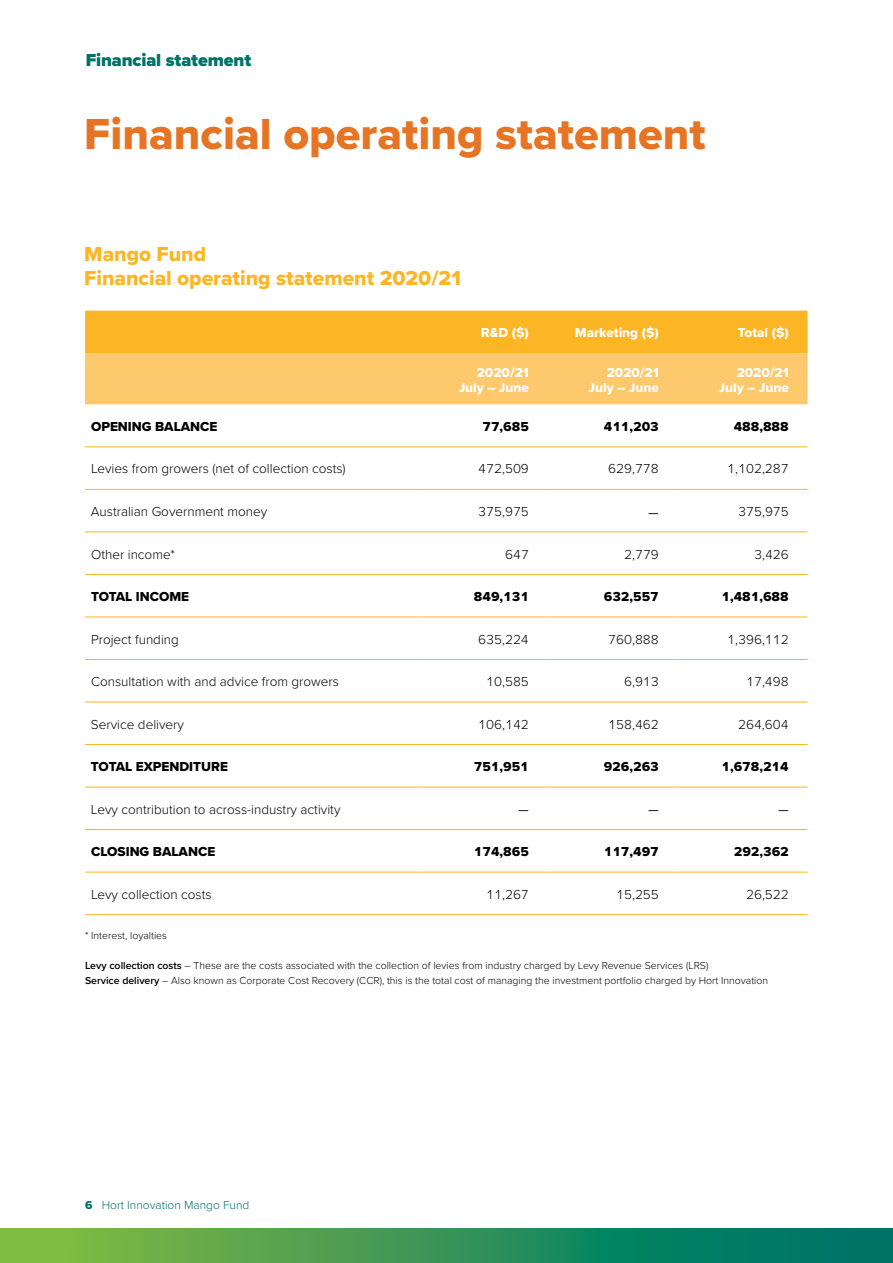
<style>
.page{position:relative;width:893px;height:1263px;background:#fff}
.page>*{position:absolute;margin:0;border:0;box-sizing:border-box;transform-origin:0 0}
.t1{font:45px "Proxima Nova Extrabld";color:#e67425}
.t2{font:21px/24px "Proxima Nova Extrabld";color:#fcb525}
.t3{font:900 18px "Proxima Nova";letter-spacing:-.005em;color:#007367}
.t4{font:300 18px "Proxima Nova";color:#000}
.t5{font:300 13.5px "Proxima Nova";color:#000}
.t6{font:13.5px "Proxima Nova Extrabld";color:#000}
.t7{font:13.5px/15px "Proxima Nova Extrabld";color:#fff;text-align:right}
.t8{font:300 12px "Proxima Nova";color:#007367}
.t9{font:300 10.5px/15px "Proxima Nova";color:#000}
.s1{font-weight:600}
.s2{font-family:"Proxima Nova Extrabld";font-weight:400}
</style>
<div class="page">
<svg style="left:0;top:1229px;width:893px;height:34px;background:#369556"></svg>
<svg style="left:85px;top:311px;width:723px;height:93px;background:#fdc04c"></svg>
<hr style="left:85px;top:446px;width:333px;height:1px;background:#fcb525">
<hr style="left:418px;top:446px;width:130px;height:1px;background:#fcb525">
<hr style="left:548px;top:446px;width:130px;height:1px;background:#fcb525">
<hr style="left:678px;top:446px;width:130px;height:1px;background:#fcb525">
<hr style="left:85px;top:489px;width:333px;height:1px;background:#fcb525">
<hr style="left:418px;top:489px;width:130px;height:1px;background:#fcb525">
<hr style="left:548px;top:489px;width:130px;height:1px;background:#fcb525">
<hr style="left:678px;top:489px;width:130px;height:1px;background:#fcb525">
<hr style="left:85px;top:531px;width:333px;height:1px;background:#fcb525">
<hr style="left:418px;top:531px;width:130px;height:1px;background:#fcb525">
<hr style="left:548px;top:531px;width:130px;height:1px;background:#fcb525">
<hr style="left:678px;top:531px;width:130px;height:1px;background:#fcb525">
<hr style="left:85px;top:574px;width:333px;height:1px;background:#fcb525">
<hr style="left:418px;top:574px;width:130px;height:1px;background:#fcb525">
<hr style="left:548px;top:574px;width:130px;height:1px;background:#fcb525">
<hr style="left:678px;top:574px;width:130px;height:1px;background:#fcb525">
<hr style="left:85px;top:617px;width:333px;height:1px;background:#fcb525">
<hr style="left:418px;top:617px;width:130px;height:1px;background:#fcb525">
<hr style="left:548px;top:617px;width:130px;height:1px;background:#fcb525">
<hr style="left:678px;top:617px;width:130px;height:1px;background:#fcb525">
<hr style="left:85px;top:659px;width:333px;height:1px;background:#fcb525">
<hr style="left:418px;top:659px;width:130px;height:1px;background:#fcb525">
<hr style="left:548px;top:659px;width:130px;height:1px;background:#fcb525">
<hr style="left:678px;top:659px;width:130px;height:1px;background:#fcb525">
<hr style="left:85px;top:702px;width:333px;height:1px;background:#fcb525">
<hr style="left:418px;top:702px;width:130px;height:1px;background:#fcb525">
<hr style="left:548px;top:702px;width:130px;height:1px;background:#fcb525">
<hr style="left:678px;top:702px;width:130px;height:1px;background:#fcb525">
<hr style="left:85px;top:744px;width:333px;height:1px;background:#fcb525">
<hr style="left:418px;top:744px;width:130px;height:1px;background:#fcb525">
<hr style="left:548px;top:744px;width:130px;height:1px;background:#fcb525">
<hr style="left:678px;top:744px;width:130px;height:1px;background:#fcb525">
<hr style="left:85px;top:787px;width:333px;height:1px;background:#fcb525">
<hr style="left:418px;top:787px;width:130px;height:1px;background:#fcb525">
<hr style="left:548px;top:787px;width:130px;height:1px;background:#fcb525">
<hr style="left:678px;top:787px;width:130px;height:1px;background:#fcb525">
<hr style="left:85px;top:829px;width:333px;height:1px;background:#fcb525">
<hr style="left:418px;top:829px;width:130px;height:1px;background:#fcb525">
<hr style="left:548px;top:829px;width:130px;height:1px;background:#fcb525">
<hr style="left:678px;top:829px;width:130px;height:1px;background:#fcb525">
<hr style="left:85px;top:872px;width:333px;height:1px;background:#fcb525">
<hr style="left:418px;top:872px;width:130px;height:1px;background:#fcb525">
<hr style="left:548px;top:872px;width:130px;height:1px;background:#fcb525">
<hr style="left:678px;top:872px;width:130px;height:1px;background:#fcb525">
<hr style="left:85px;top:914px;width:333px;height:1px;background:#fcb525">
<hr style="left:418px;top:914px;width:130px;height:1px;background:#fcb525">
<hr style="left:548px;top:914px;width:130px;height:1px;background:#fcb525">
<hr style="left:678px;top:914px;width:130px;height:1px;background:#fcb525">
<h3 class="t3" style="left:86px;top:46px;width:167px">Financial statement</h3>
<h1 class="t1" style="left:84px;top:100px;width:623px">Financial operating statement</h1>
<h2 class="t2" style="left:84px;top:241px;width:378px">Mango Fund<br>Financial operating statement 2020/21</h2>
<p class="t7" style="left:481px;top:325px;width:49px">R&amp;D ($)</p>
<p class="t7" style="left:575px;top:325px;width:85px">Marketing ($)</p>
<p class="t7" style="left:738px;top:325px;width:53px">Total ($)</p>
<p class="t7" style="left:459px;top:364px;width:72px">2020/21<br>July – June</p>
<p class="t7" style="left:589px;top:364px;width:72px">2020/21<br>July – June</p>
<p class="t7" style="left:718px;top:364px;width:72px">2020/21<br>July – June</p>
<p class="t6" style="left:91px;top:416px;width:128px">OPENING BALANCE</p>
<p class="t6" style="left:482px;top:416px;width:48px">77,685</p>
<p class="t6" style="left:604px;top:416px;width:57px">411,203</p>
<p class="t6" style="left:734px;top:416px;width:57px">488,888</p>
<p class="t5" style="left:91px;top:459px;width:256px">Levies from growers (net of collection costs)</p>
<p class="t5" style="left:478px;top:459px;width:52px">472,509</p>
<p class="t5" style="left:608px;top:459px;width:52px">629,778</p>
<p class="t5" style="left:727px;top:459px;width:63px">1,102,287</p>
<p class="t5" style="left:91px;top:501px;width:178px">Australian Government money</p>
<p class="t5" style="left:478px;top:501px;width:52px">375,975</p>
<h3 class="t4" style="left:648px;top:498px;width:12px">–</h3>
<p class="t5" style="left:738px;top:501px;width:52px">375,975</p>
<p class="t5" style="left:91px;top:544px;width:85px">Other income*</p>
<p class="t5" style="left:505px;top:544px;width:25px">647</p>
<p class="t5" style="left:624px;top:544px;width:36px">2,779</p>
<p class="t5" style="left:754px;top:544px;width:36px">3,426</p>
<p class="t6" style="left:91px;top:586px;width:100px">TOTAL INCOME</p>
<p class="t6" style="left:474px;top:586px;width:57px">849,131</p>
<p class="t6" style="left:604px;top:586px;width:57px">632,557</p>
<p class="t6" style="left:721px;top:586px;width:69px">1,481,688</p>
<p class="t5" style="left:91px;top:629px;width:89px">Project funding</p>
<p class="t5" style="left:478px;top:629px;width:52px">635,224</p>
<p class="t5" style="left:608px;top:629px;width:52px">760,888</p>
<p class="t5" style="left:727px;top:629px;width:63px">1,396,112</p>
<p class="t5" style="left:91px;top:671px;width:250px">Consultation with and advice from growers</p>
<p class="t5" style="left:486px;top:671px;width:44px">10,585</p>
<p class="t5" style="left:624px;top:671px;width:36px">6,913</p>
<p class="t5" style="left:746px;top:671px;width:44px">17,498</p>
<p class="t5" style="left:91px;top:714px;width:95px">Service delivery</p>
<p class="t5" style="left:478px;top:714px;width:52px">106,142</p>
<p class="t5" style="left:608px;top:714px;width:52px">158,462</p>
<p class="t5" style="left:738px;top:714px;width:52px">264,604</p>
<p class="t6" style="left:91px;top:757px;width:139px">TOTAL EXPENDITURE</p>
<p class="t6" style="left:474px;top:757px;width:57px">751,951</p>
<p class="t6" style="left:604px;top:757px;width:57px">926,263</p>
<p class="t6" style="left:721px;top:757px;width:69px">1,678,214</p>
<p class="t5" style="left:91px;top:799px;width:251px">Levy contribution to across-industry activity</p>
<h3 class="t4" style="left:518px;top:796px;width:12px">–</h3>
<h3 class="t4" style="left:648px;top:796px;width:12px">–</h3>
<h3 class="t4" style="left:778px;top:796px;width:12px">–</h3>
<p class="t6" style="left:91px;top:842px;width:126px">CLOSING BALANCE</p>
<p class="t6" style="left:474px;top:842px;width:57px">174,865</p>
<p class="t6" style="left:604px;top:842px;width:57px">117,497</p>
<p class="t6" style="left:734px;top:842px;width:57px">292,362</p>
<p class="t5" style="left:91px;top:884px;width:122px">Levy collection costs</p>
<p class="t5" style="left:486px;top:884px;width:44px">11,267</p>
<p class="t5" style="left:616px;top:884px;width:44px">15,255</p>
<p class="t5" style="left:746px;top:884px;width:44px">26,522</p>
<p class="t9" style="left:85px;top:927px;width:84px">* Interest, loyalties</p>
<p class="t9" style="left:85px;top:957px;width:685px"><span class="s1">Levy collection costs</span> – These are the costs associated with the collection of levies from industry charged by Levy Revenue Services (LRS)<br><span class="s1">Service delivery</span> – Also known as Corporate Cost Recovery (CCR), this is the total cost of managing the investment portfolio charged by Hort Innovation</p>
<p class="t8" style="left:85px;top:1196px;width:166px"><span class="s2">6</span> Hort Innovation Mango Fund</p>
</div>
